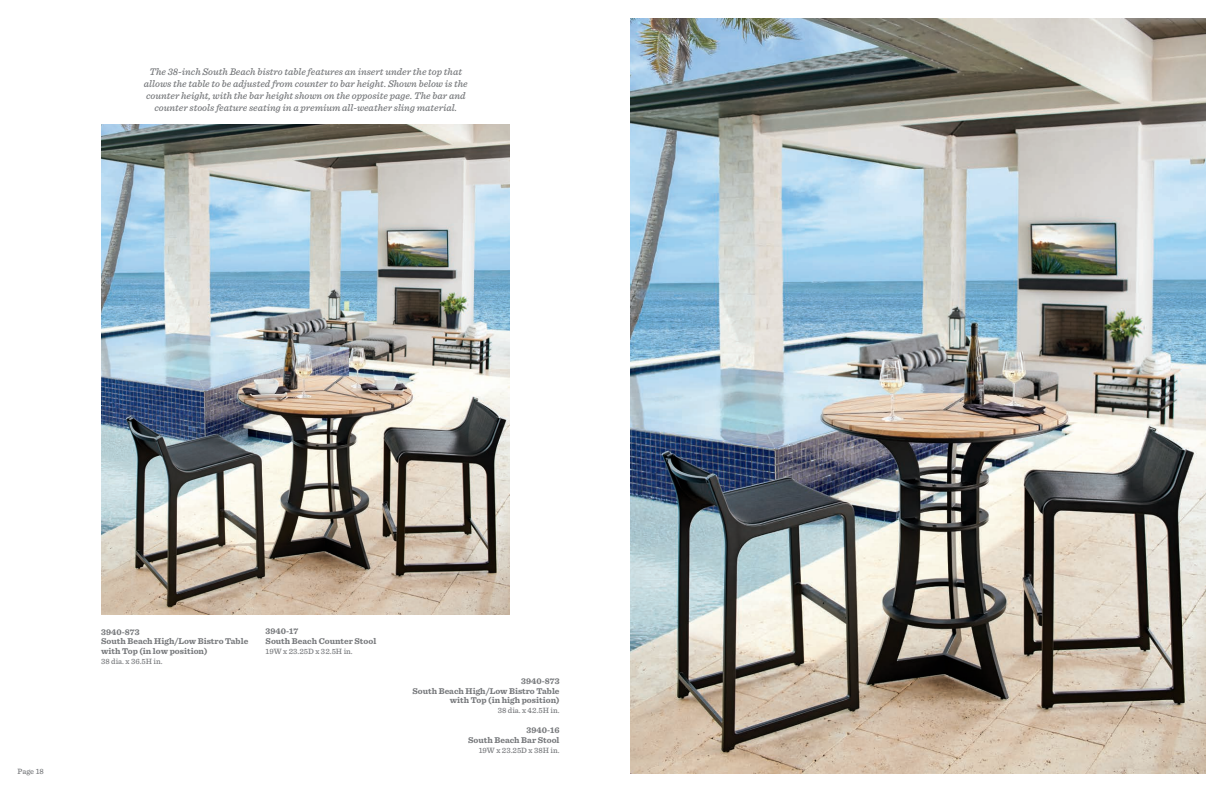
<style>
.page{position:relative;width:1224px;height:792px;background:#fff}
.page>*{position:absolute;margin:0;border:0;box-sizing:border-box;transform-origin:0 0}
.t1{font:italic 500 10px/12px "Sentinel";color:#76787b;text-align:center}
.Viz_Index_headers{font:700 8.8px/9.8px "Sentinel";color:#76787b}
.Viz_Index_body_copy{font:500 8px "Sentinel";color:#76787b}
</style>
<div class="page">
<img style="left:630px;top:18px;width:576px;height:756px">
<img style="left:101px;top:124px;width:408px;height:491px">
<p class="t1" style="left:144px;top:65px;width:325px">The 38-inch South Beach bistro table features an insert under the top that allows the table to be adjusted from counter to bar height. Shown below is the counter height, with the bar height shown on the opposite page. The bar and counter stools feature seating in a premium all-weather sling material.</p>
<p class="Viz_Index_body_copy" style="left:18px;top:765px;width:28px">Page 18</p>
<p class="Viz_Index_headers" style="left:101px;top:626px;width:40px">3940-873</p>
<p class="Viz_Index_headers" style="left:101px;top:636px;width:149px">South Beach High/Low Bistro Table</p>
<p class="Viz_Index_headers" style="left:101px;top:646px;width:108px">with Top (in low position)</p>
<p class="Viz_Index_body_copy" style="left:101px;top:655px;width:63px">38 dia. x 36.5H in.</p>
<p class="Viz_Index_headers" style="left:266px;top:626px;width:112px">3940-17<br>South Beach Counter Stool</p>
<p class="Viz_Index_body_copy" style="left:266px;top:645px;width:89px">19W x 23.25D x 32.5H in.</p>
<p class="Viz_Index_headers" style="left:521px;top:676px;width:40px">3940-873</p>
<p class="Viz_Index_headers" style="left:412px;top:686px;width:149px">South Beach High/Low Bistro Table</p>
<p class="Viz_Index_headers" style="left:450px;top:695px;width:111px">with Top (in high position)</p>
<p class="Viz_Index_body_copy" style="left:498px;top:705px;width:63px">38 dia. x 42.5H in.</p>
<p class="Viz_Index_headers" style="left:527px;top:725px;width:35px">3940-16</p>
<p class="Viz_Index_headers" style="left:468px;top:735px;width:93px">South Beach Bar Stool</p>
<p class="Viz_Index_body_copy" style="left:479px;top:744px;width:82px">19W x 23.25D x 38H in.</p>
</div>
